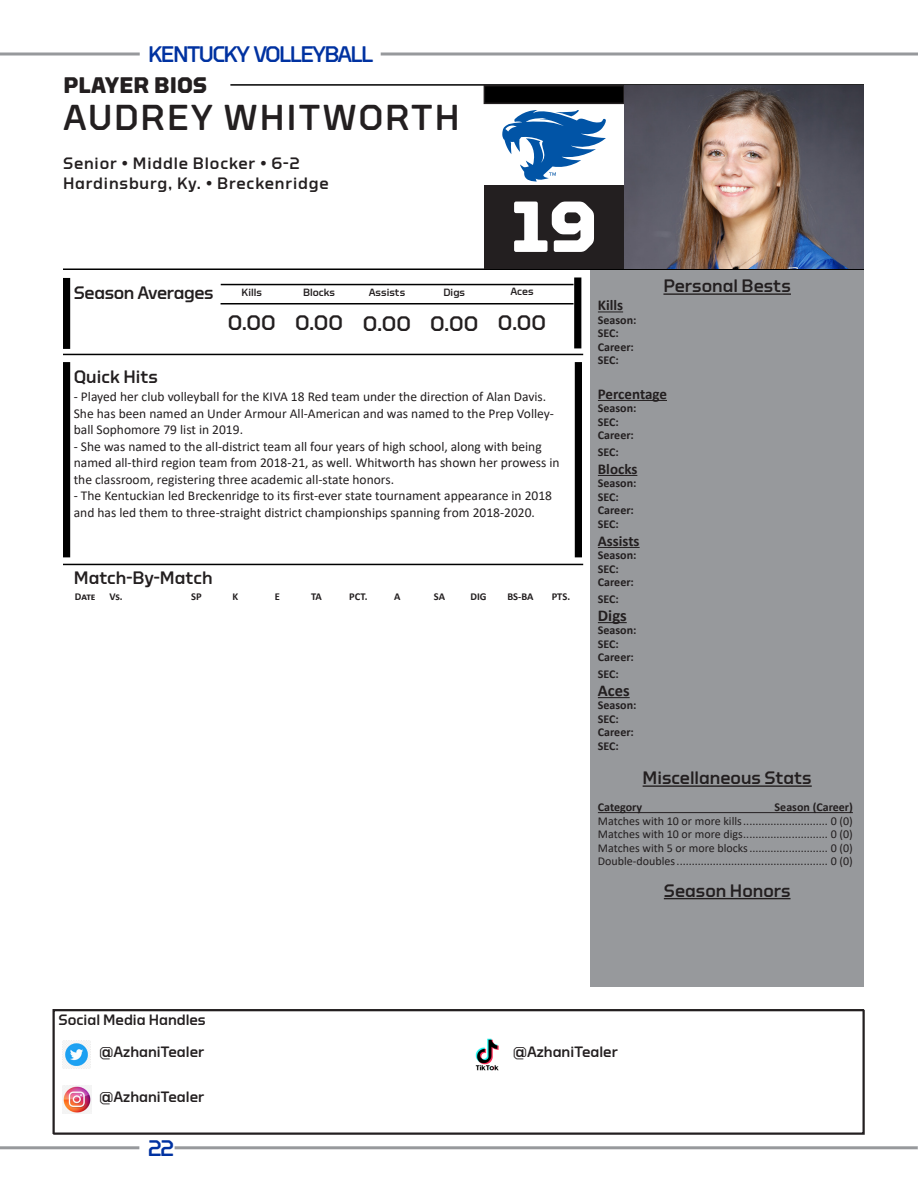
<style>
.page{position:relative;width:918px;height:1188px;background:#fff}
.page>*{position:absolute;margin:0;border:0;box-sizing:border-box;transform-origin:0 0}
.t1{font:700 72px "Torque";color:#fff}
.t2{font:500 36px "Torque";letter-spacing:.05em;color:#231f20}
.t3{font:500 22.5px "Torque";letter-spacing:-.08em;color:#0032a1}
.t4{font:700 22.5px "Torque";color:#231f20}
.t5{font:500 21px "Torque";color:#231f20}
.t6{font:500 18px "Torque";color:#231f20}
.t7{font:500 18px "Torque";letter-spacing:-.02em;color:#231f20}
.t8{font:500 16.5px "Torque";letter-spacing:.05em;color:#231f20}
.t9{font:700 16.5px "Calibri";color:#231f20}
.t10{font:500 15px "Torque";color:#231f20}
.t11{font:700 15px "Calibri";color:#231f20}
.t12{font:13.5px/16.5px "Calibri";color:#231f20}
.t13{font:12px "Calibri";color:#231f20}
.t14{font:700 12px "Calibri";color:#231f20}
.t15{font:700 10.5px "Calibri";letter-spacing:-.005em;color:#231f20}
.t16{font:500 10.5px "Torque";color:#231f20}
</style>
<div class="page">
<svg style="left:381px;top:52px;width:537px;height:4px;background:#b0b2b4"></svg>
<svg style="left:0;top:52px;width:140px;height:4px"></svg>
<hr style="left:175px;top:1146px;width:743px;height:3px;background:#97999c">
<hr style="left:0;top:1146px;width:139px;height:3px;background:#97999c">
<hr style="left:230px;top:84px;width:634px;height:2px;background:#000">
<hr style="left:63px;top:268px;width:801px;height:2px;background:#000">
<div style="left:590px;top:270px;width:274px;height:716px;background:#97999c"></div>
<hr style="left:663px;top:293px;width:128px;height:2px;background:#231f20">
<svg style="left:598px;top:311px;width:25px;height:1px"></svg>
<hr style="left:598px;top:400px;width:69px;height:1px;background:#231f20">
<hr style="left:598px;top:475px;width:39px;height:1px;background:#231f20">
<hr style="left:598px;top:547px;width:42px;height:1px;background:#231f20">
<svg style="left:598px;top:622px;width:29px;height:1px"></svg>
<hr style="left:598px;top:697px;width:32px;height:1px;background:#231f20">
<hr style="left:643px;top:785px;width:169px;height:2px;background:#231f20">
<hr style="left:598px;top:812px;width:255px;height:1px;background:#231f20">
<hr style="left:664px;top:898px;width:127px;height:1px;background:#231f20">
<div style="left:484px;top:185px;width:141px;height:84px;background:#231f20"></div>
<div style="left:484px;top:86px;width:140px;height:17px;background:#000"></div>
<div style="left:484px;top:85px;width:141px;height:19px;border:2px solid #231f20"></div>
<svg style="left:502px;top:110px;width:104px;height:72px"></svg>
<hr style="left:63px;top:354px;width:520px;height:1px;background:#000">
<div style="left:63px;top:278px;width:7px;height:71px;background:#000"></div>
<div style="left:574px;top:278px;width:7px;height:70px;background:#000;border:2px solid #000"></div>
<div style="left:63px;top:362px;width:7px;height:195px;background:#000"></div>
<hr style="left:63px;top:564px;width:520px;height:1px;background:#000">
<div style="left:575px;top:362px;width:7px;height:195px;background:#000"></div>
<hr style="left:221px;top:284px;width:353px;height:1px;background:#000">
<hr style="left:221px;top:303px;width:353px;height:1px;background:#000">
<img style="left:625px;top:85px;width:239px;height:184px">
<div style="left:53px;top:1010px;width:812px;height:125px;border:2px solid #231f20"></div>
<img style="left:62px;top:1041px;width:27px;height:28px">
<img style="left:63px;top:1086px;width:28px;height:28px">
<img style="left:475px;top:1038px;width:24px;height:33px">
<h3 class="t3" style="left:148px;top:41px;width:227px">KENTUCKY VOLLEYBALL</h3>
<p class="t4" style="left:64px;top:72px;width:145px">PLAYER BIOS</p>
<p class="t2" style="left:63px;top:98px;width:398px">AUDREY WHITWORTH</p>
<p class="t8" style="left:63px;top:154px;width:238px">Senior • Middle Blocker • 6-2</p>
<p class="t8" style="left:63px;top:174px;width:267px">Hardinsburg, Ky. • Breckenridge</p>
<p class="t1" style="left:511px;top:186px;width:88px">19</p>
<p class="t7" style="left:74px;top:283px;width:142px">Season Averages</p>
<p class="t16" style="left:242px;top:286px;width:22px">Kills</p>
<p class="t16" style="left:303px;top:286px;width:34px">Blocks</p>
<p class="t16" style="left:369px;top:286px;width:38px">Assists</p>
<p class="t16" style="left:443px;top:286px;width:23px">Digs</p>
<p class="t16" style="left:511px;top:286px;width:25px">Aces</p>
<p class="t5" style="left:228px;top:311px;width:50px">0.00</p>
<p class="t5" style="left:295px;top:311px;width:50px">0.00</p>
<p class="t5" style="left:363px;top:311px;width:50px">0.00</p>
<p class="t5" style="left:430px;top:312px;width:50px">0.00</p>
<p class="t5" style="left:498px;top:311px;width:50px">0.00</p>
<p class="t6" style="left:74px;top:367px;width:86px">Quick Hits</p>
<p class="t12" style="left:74px;top:388px;width:482px">- Played her club volleyball for the KIVA 18 Red team under the direction of Alan Davis.<br>She has been named an Under Armour All-American and was named to the Prep Volley&shy;ball Sophomore 79 list in 2019.</p>
<p class="t12" style="left:74px;top:437px;width:487px">- She was named to the all-district team all four years of high school, along with being named all-third region team from 2018-21, as well. Whitworth has shown her prowess in the classroom, registering three academic all-state honors.</p>
<p class="t12" style="left:74px;top:487px;width:480px">- The Kentuckian led Breckenridge to its first-ever state tournament appearance in 2018 and has led them to three-straight district championships spanning from 2018-2020.</p>
<p class="t6" style="left:74px;top:567px;width:140px">Match-By-Match</p>
<p class="t15" style="left:75px;top:589px;width:22px">Date</p>
<p class="t15" style="left:109px;top:589px;width:15px">Vs.</p>
<p class="t15" style="left:191px;top:589px;width:12px">SP</p>
<p class="t15" style="left:233px;top:589px;width:7px">K</p>
<p class="t15" style="left:275px;top:589px;width:7px">E</p>
<p class="t15" style="left:311px;top:589px;width:12px">TA</p>
<p class="t15" style="left:349px;top:589px;width:20px">PCT.</p>
<p class="t15" style="left:394px;top:589px;width:8px">A</p>
<p class="t15" style="left:434px;top:589px;width:13px">SA</p>
<p class="t15" style="left:470px;top:589px;width:18px">DIG</p>
<p class="t15" style="left:507px;top:589px;width:28px">BS-BA</p>
<p class="t15" style="left:552px;top:589px;width:20px">PTS.</p>
<p class="t6" style="left:663px;top:276px;width:129px">Personal Bests</p>
<p class="t11" style="left:598px;top:295px;width:27px">Kills</p>
<p class="t14" style="left:598px;top:311px;width:40px">Season:</p>
<p class="t14" style="left:598px;top:325px;width:23px">SEC:</p>
<p class="t14" style="left:598px;top:338px;width:38px">Career:</p>
<p class="t14" style="left:598px;top:352px;width:23px">SEC:</p>
<p class="t11" style="left:598px;top:383px;width:71px">Percentage</p>
<p class="t14" style="left:598px;top:400px;width:40px">Season:</p>
<p class="t14" style="left:598px;top:413px;width:23px">SEC:</p>
<p class="t14" style="left:598px;top:427px;width:38px">Career:</p>
<p class="t14" style="left:598px;top:443px;width:23px">SEC:</p>
<p class="t11" style="left:598px;top:458px;width:41px">Blocks</p>
<p class="t14" style="left:598px;top:475px;width:40px">Season:</p>
<p class="t14" style="left:598px;top:488px;width:23px">SEC:</p>
<p class="t14" style="left:598px;top:502px;width:38px">Career:</p>
<p class="t14" style="left:598px;top:515px;width:23px">SEC:</p>
<p class="t11" style="left:598px;top:530px;width:43px">Assists</p>
<p class="t14" style="left:598px;top:547px;width:40px">Season:</p>
<p class="t14" style="left:598px;top:560px;width:23px">SEC:</p>
<p class="t14" style="left:598px;top:574px;width:38px">Career:</p>
<p class="t14" style="left:598px;top:590px;width:23px">SEC:</p>
<p class="t9" style="left:598px;top:604px;width:30px">Digs</p>
<p class="t14" style="left:598px;top:622px;width:40px">Season:</p>
<p class="t14" style="left:598px;top:635px;width:23px">SEC:</p>
<p class="t14" style="left:598px;top:649px;width:38px">Career:</p>
<p class="t14" style="left:598px;top:665px;width:23px">SEC:</p>
<p class="t9" style="left:598px;top:679px;width:33px">Aces</p>
<p class="t14" style="left:598px;top:697px;width:40px">Season:</p>
<p class="t14" style="left:598px;top:710px;width:23px">SEC:</p>
<p class="t14" style="left:598px;top:724px;width:38px">Career:</p>
<p class="t14" style="left:598px;top:737px;width:23px">SEC:</p>
<p class="t6" style="left:643px;top:768px;width:171px">Miscellaneous Stats</p>
<p class="t14" style="left:598px;top:799px;width:46px">Category</p>
<p class="t14" style="left:775px;top:799px;width:80px">Season (Career)</p>
<p class="t13" style="left:598px;top:812px;width:256px">Matches with 10 or more kills............................ 0 (0)</p>
<p class="t13" style="left:598px;top:826px;width:256px">Matches with 10 or more digs............................ 0 (0)</p>
<p class="t13" style="left:598px;top:839px;width:256px">Matches with 5 or more blocks.......................... 0 (0)</p>
<p class="t13" style="left:598px;top:853px;width:256px">Double-doubles.................................................. 0 (0)</p>
<p class="t6" style="left:664px;top:880px;width:128px">Season Honors</p>
<p class="t10" style="left:58px;top:1011px;width:149px">Social Media Handles</p>
<p class="t10" style="left:99px;top:1043px;width:107px">@AzhaniTealer</p>
<p class="t10" style="left:99px;top:1089px;width:107px">@AzhaniTealer</p>
<h3 class="t3" style="left:148px;top:1135px;width:28px">22</h3>
<p class="t10" style="left:513px;top:1043px;width:107px">@AzhaniTealer</p>
</div>
